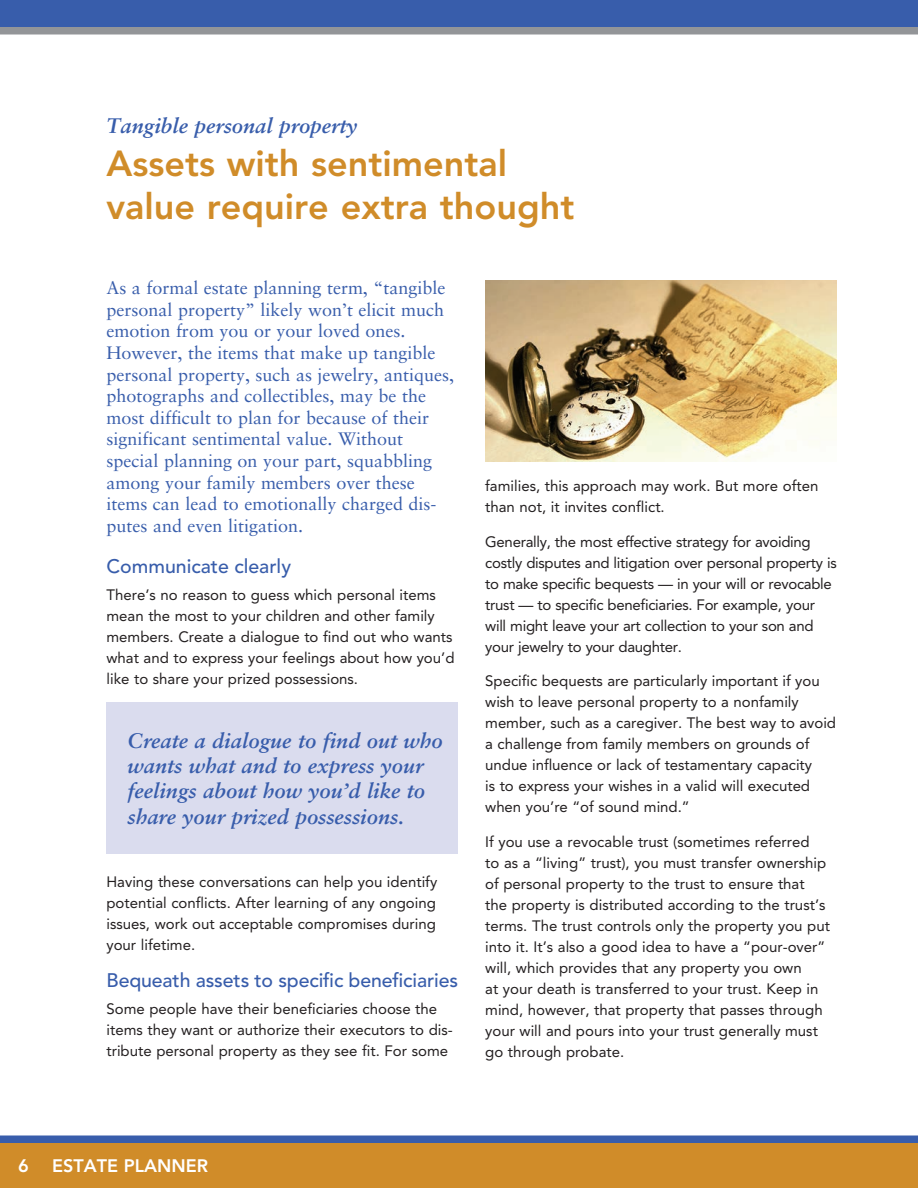
<style>
.page{position:relative;width:918px;height:1188px;background:#fff}
.page>*{position:absolute;margin:0;border:0;box-sizing:border-box;transform-origin:0 0}
.t1{font:800 36px/43.2px "Avenir LT Std";color:#d08c29}
.t2{font:italic 700 21px/25.2px "Sabon LT Std";color:#385dab}
.t3{font:500 19.5px "Avenir LT Std";letter-spacing:-.005em;color:#385dab}
.t4{font:18px/21.6px "Sabon LT Std";color:#385dab}
.t5{font:800 18px "Avenir LT Std";color:#fff}
.t6{font:15px/21px "Avenir LT Std";color:#231f20}
.t7{font:15px/21px "Avenir LT Std";letter-spacing:-.02em;color:#231f20}
</style>
<div class="page">
<div style="left:0;top:0;width:918px;height:27px;background:#385dab"></div>
<div style="left:0;top:27px;width:918px;height:7px;background:#939598"></div>
<div style="left:0;top:1136px;width:918px;height:7px;background:#385dab"></div>
<div style="left:0;top:1143px;width:918px;height:45px;background:#d08c29"></div>
<img style="left:485px;top:280px;width:352px;height:182px">
<div style="left:106px;top:702px;width:352px;height:152px;background:#dadcee"></div>
<h2 class="t2" style="left:106px;top:113px;width:252px">Tangible personal property</h2>
<h1 class="t1" style="left:106px;top:142px;width:469px">Assets with sentimental value require extra thought</h1>
<p class="t4" style="left:107px;top:277px;width:349px">As a formal estate planning term, “tangible personal property” likely won’t elicit much emotion from you or your loved ones.<br>However, the items that make up tangible personal property, such as jewelry, antiques, photographs and collectibles, may be the most difficult to plan for because of their significant sentimental value. Without special planning on your part, squabbling among your family members over these items can lead to emotionally charged dis&shy;putes and even litigation.</p>
<h3 class="t3" style="left:106px;top:555px;width:186px">Communicate clearly</h3>
<p class="t6" style="left:106px;top:585px;width:350px">There’s no reason to guess which personal items mean the most to your children and other family members. Create a dialogue to find out who wants what and to express your feelings about how you’d like to share your prized possessions.</p>
<h2 class="t2" style="left:128px;top:728px;width:317px">Create a dialogue to find out who wants what and to express your feelings about how you’d like to share your prized possessions.</h2>
<p class="t6" style="left:106px;top:871px;width:332px;text-align:justify">Having these conversations can help you identify potential conflicts. After learning of any ongoing issues, work out acceptable compromises during your lifetime.</p>
<h3 class="t3" style="left:106px;top:969px;width:353px">Bequeath assets to specific beneficiaries</h3>
<p class="t6" style="left:106px;top:998px;width:348px">Some people have their beneficiaries choose the items they want or authorize their executors to dis&shy;tribute personal property as they see fit. For some</p>
<p class="t6" style="left:485px;top:476px;width:335px">families, this approach may work. But more often than not, it invites conflict.</p>
<p class="t7" style="left:485px;top:531px;width:353px">Generally, the most effective strategy for avoiding costly disputes and litigation over personal property is to make specific bequests — in your will or revocable trust — to specific beneficiaries. For example, your will might leave your art collection to your son and your jewelry to your daughter.</p>
<p class="t6" style="left:485px;top:671px;width:352px">Specific bequests are particularly important if you wish to leave personal property to a nonfamily member, such as a caregiver. The best way to avoid a challenge from family members on grounds of undue influence or lack of testamentary capacity<br>is to express your wishes in a valid will executed when you’re “of sound mind.”</p>
<p class="t6" style="left:485px;top:831px;width:346px">If you use a revocable trust (sometimes referred<br>to as a “living” trust), you must transfer ownership of personal property to the trust to ensure that the property is distributed according to the trust’s terms. The trust controls only the property you put into it. It’s also a good idea to have a “pour-over” will, which provides that any property you own<br>at your death is transferred to your trust. Keep in mind, however, that property that passes through your will and pours into your trust generally must go through probate.</p>
<p class="t5" style="left:18px;top:1155px;width:12px">6</p>
<p class="t5" style="left:52px;top:1155px;width:158px">ESTATE PLANNER</p>
</div>
